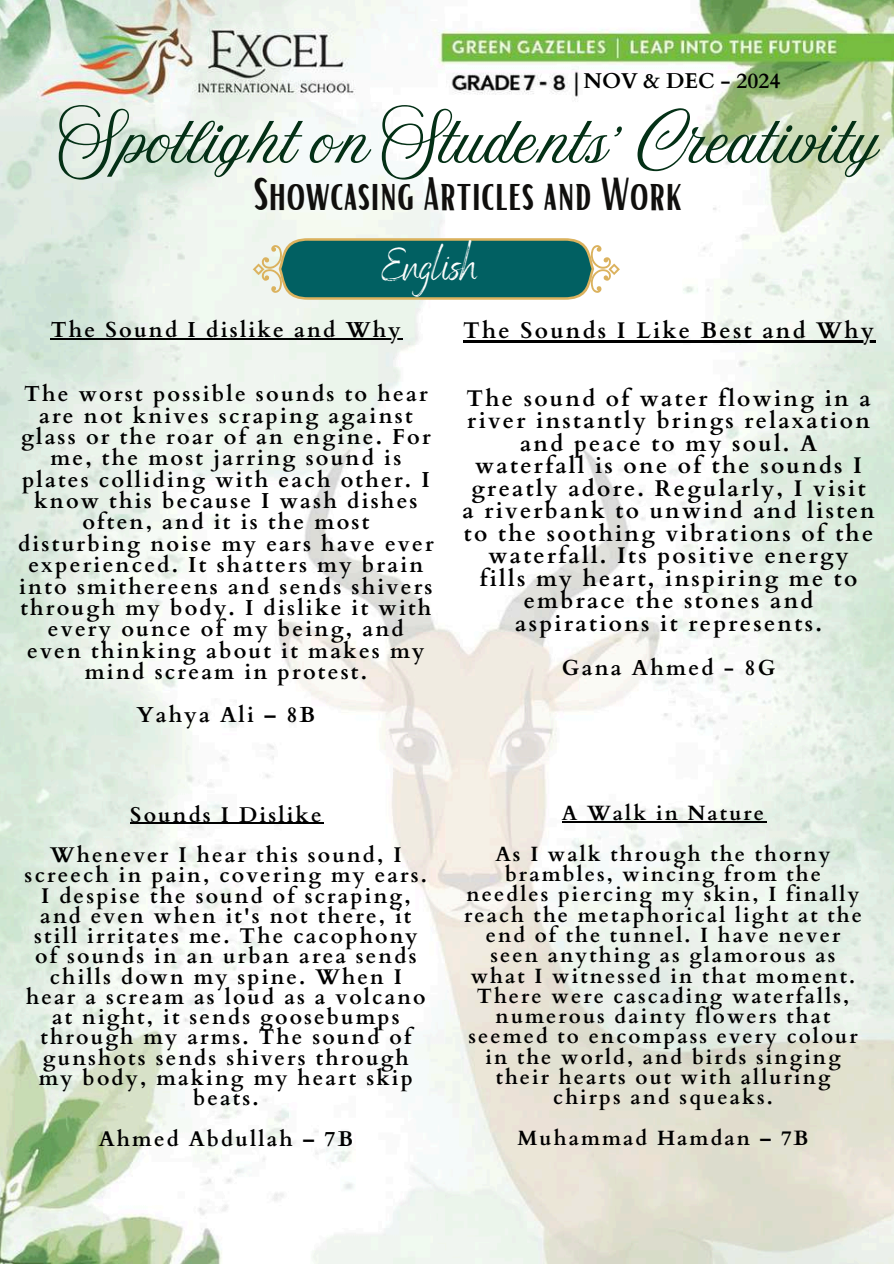
<style>
.page{position:relative;width:894px;height:1264px;background:#fff}
.page>*{position:absolute;margin:0;border:0;box-sizing:border-box;transform-origin:0 0}
.t1{font:55.5px "Amoresa";color:#043016}
.t2{font:45.45px "Benedict";color:#fdfefd}
.t3{font:45px "Bright";color:#100f0d}
.t4{font:700 22.65px/22.5px "Cardo";letter-spacing:.1em;color:#000;text-align:center}
.t5{font:700 21.75px/21.3px "Cardo";letter-spacing:.1em;color:#000;text-align:center}
.t6{font:700 21.45px "Cardo";color:#000}
.t7{font:700 21.3px/20.2px "Cardo";letter-spacing:.1em;color:#000;text-align:center}
.t8{font:700 20.7px/20.2px "Cardo";letter-spacing:.1em;color:#000;text-align:center}
</style>
<div class="page">
<img style="left:0;top:0;width:893px;height:1263px">
<svg style="left:253px;top:238px;width:366px;height:62px"></svg>
<hr style="left:463px;top:340px;width:413px;height:3px;background:#000">
<hr style="left:51px;top:338px;width:352px;height:1px;background:#000">
<hr style="left:130px;top:822px;width:193px;height:1px;background:#000">
<hr style="left:561px;top:821px;width:205px;height:1px;background:#000">
<p class="t6" style="left:583px;top:67px;width:198px">NOV &amp; DEC - 2024</p>
<h1 class="t1" style="left:59px;top:111px;width:819px">Spotlight on Students’ Creativity</h1>
<h3 class="t3" style="left:253px;top:165px;width:430px">Showcasing Articles and Work</h3>
<h2 class="t2" style="left:381px;top:236px;width:97px">English</h2>
<p class="t4" style="left:463px;top:320px;width:412px">The Sounds I Like Best and Why</p>
<p class="t5" style="left:51px;top:319px;width:351px">The Sound I dislike and Why</p>
<p class="t5" style="left:18px;top:383px;width:417px">The worst possible sounds to hear are not knives scraping against glass or the roar of an engine. For me, the most jarring sound is plates colliding with each other. I know this because I wash dishes often, and it is the most<br>disturbing noise my ears have ever experienced. It shatters my brain into smithereens and sends shivers through my body. I dislike it with every ounce of my being, and<br>even thinking about it makes my mind scream in protest.</p>
<p class="t5" style="left:136px;top:704px;width:180px">Yahya Ali – 8B</p>
<p class="t4" style="left:462px;top:387px;width:413px">The sound of water flowing in a river instantly brings relaxation and peace to my soul. A<br>waterfall is one of the sounds I greatly adore. Regularly, I visit<br>a riverbank to unwind and listen to the soothing vibrations of the waterfall. Its positive energy<br>fills my heart, inspiring me to embrace the stones and aspirations it represents.</p>
<p class="t5" style="left:561px;top:657px;width:215px">Gana Ahmed - 8G</p>
<p class="t7" style="left:50px;top:794px;width:353px;line-height:40.5px">Sounds I Dislike<br>Whenever I hear this sound, I</p>
<p class="t7" style="left:25px;top:865px;width:404px">screech in pain, covering my ears.<br>I despise the sound of scraping, and even when it's not there, it still irritates me. The cacophony of sounds in an urban area sends chills down my spine. When I hear a scream as loud as a volcano at night, it sends goosebumps through my arms. The sound of gunshots sends shivers through my body, making my heart skip beats.</p>
<p class="t7" style="left:99px;top:1128px;width:256px">Ahmed Abdullah – 7B</p>
<p class="t8" style="left:495px;top:793px;width:337px;line-height:40.5px">A Walk in Nature<br>As I walk through the thorny</p>
<p class="t8" style="left:464px;top:864px;width:399px">brambles, wincing from the needles piercing my skin, I finally reach the metaphorical light at the end of the tunnel. I have never seen anything as glamorous as what I witnessed in that moment.<br>There were cascading waterfalls, numerous dainty flowers that seemed to encompass every colour in the world, and birds singing their hearts out with alluring chirps and squeaks.</p>
<p class="t8" style="left:517px;top:1127px;width:292px">Muhammad Hamdan – 7B</p>
</div>
